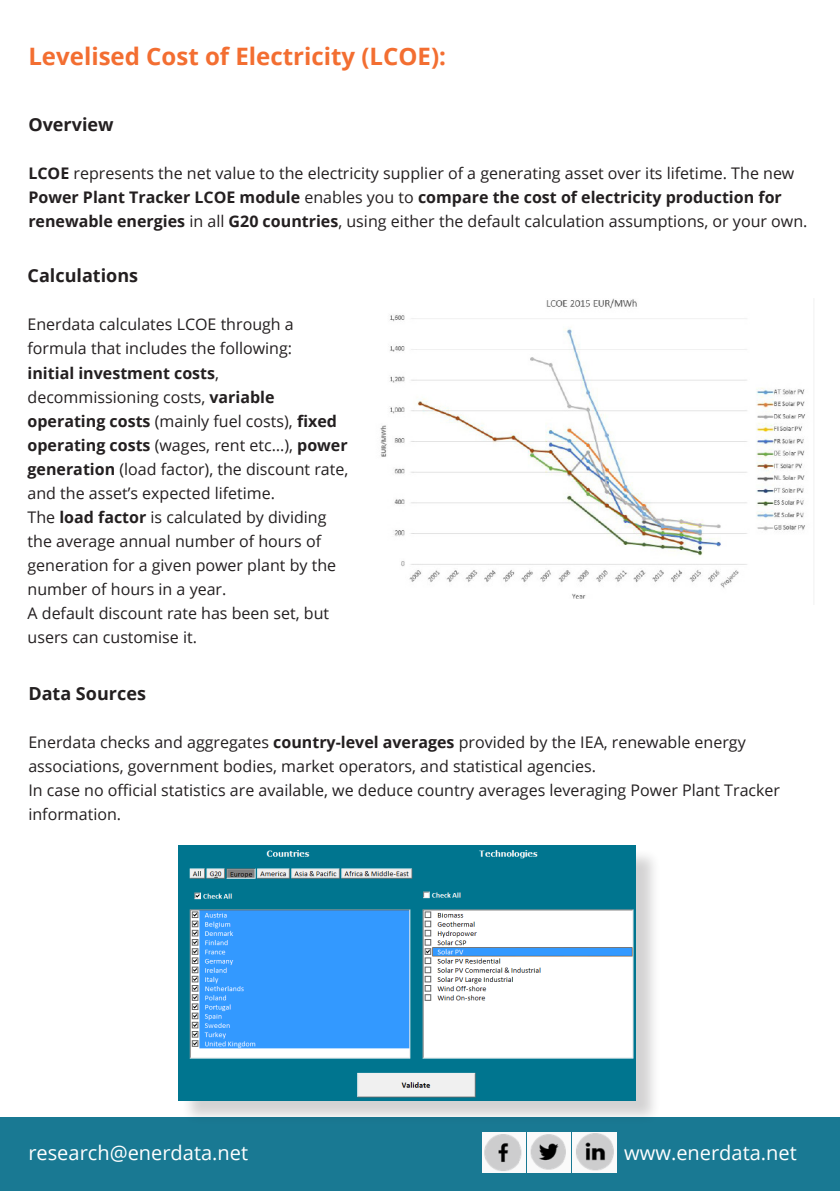
<style>
.page{position:relative;width:840px;height:1191px;background:#fff}
.page>*{position:absolute;margin:0;border:0;box-sizing:border-box;transform-origin:0 0}
.t1{font:700 24px "Open Sans";color:#f36e31}
.t2{font:20px "Open Sans";color:#fff}
.t3{font:700 18px "Open Sans";color:#231f20}
.t4{font:16px/24px "Open Sans";color:#231f20}
.s1{font-weight:700}
</style>
<div class="page">
<div style="left:0;top:1117px;width:839px;height:74px;background:#197993"></div>
<img style="left:527px;top:1132px;width:43px;height:40px">
<img style="left:482px;top:1132px;width:43px;height:40px">
<img style="left:572px;top:1132px;width:43px;height:40px">
<div style="left:181px;top:848px;width:479px;height:277px;background:#231f20;opacity:.2"></div>
<img style="left:178px;top:845px;width:457px;height:255px">
<img style="left:380px;top:298px;width:426px;height:301px">
<p class="t1" style="left:28px;top:39px;width:419px">Levelised Cost of Electricity (LCOE):</p>
<p class="t3" style="left:28px;top:111px;width:87px">Overview</p>
<p class="t4" style="left:28px;top:160px;width:780px"><span class="s1">LCOE</span> represents the net value to the electricity supplier of a generating asset over its lifetime. The new<br><span class="s1">Power Plant Tracker LCOE module</span> enables you to <span class="s1">compare the cost of electricity production for renewable energies</span> in all <span class="s1">G20 countries</span>, using either the default calculation assumptions, or your own.</p>
<p class="t3" style="left:28px;top:263px;width:112px">Calculations</p>
<p class="t4" style="left:28px;top:312px;width:268px">Enerdata calculates LCOE through a formula that includes the following:</p>
<p class="t4" style="left:28px;top:360px;width:322px"><span class="s1">initial investment costs</span>, decommissioning costs, <span class="s1">variable operating costs</span> (mainly fuel costs), <span class="s1">fixed operating costs</span> (wages, rent etc…), <span class="s1">power generation</span> (load factor), the discount rate, and the asset’s expected lifetime.</p>
<p class="t4" style="left:28px;top:504px;width:310px">The <span class="s1">load factor</span> is calculated by dividing the average annual number of hours of generation for a given power plant by the number of hours in a year.</p>
<p class="t4" style="left:28px;top:600px;width:303px">A default discount rate has been set, but users can customise it.</p>
<p class="t3" style="left:28px;top:680px;width:119px">Data Sources</p>
<p class="t4" style="left:28px;top:729px;width:718px">Enerdata checks and aggregates <span class="s1">country-level averages</span> provided by the IEA, renewable energy associations, government bodies, market operators, and statistical agencies.</p>
<p class="t4" style="left:28px;top:777px;width:752px">In case no official statistics are available, we deduce country averages leveraging Power Plant Tracker information.</p>
<p class="t2" style="left:28px;top:1139px;width:221px">research@enerdata.net</p>
<p class="t2" style="left:624px;top:1139px;width:174px">www.enerdata.net</p>
</div>
